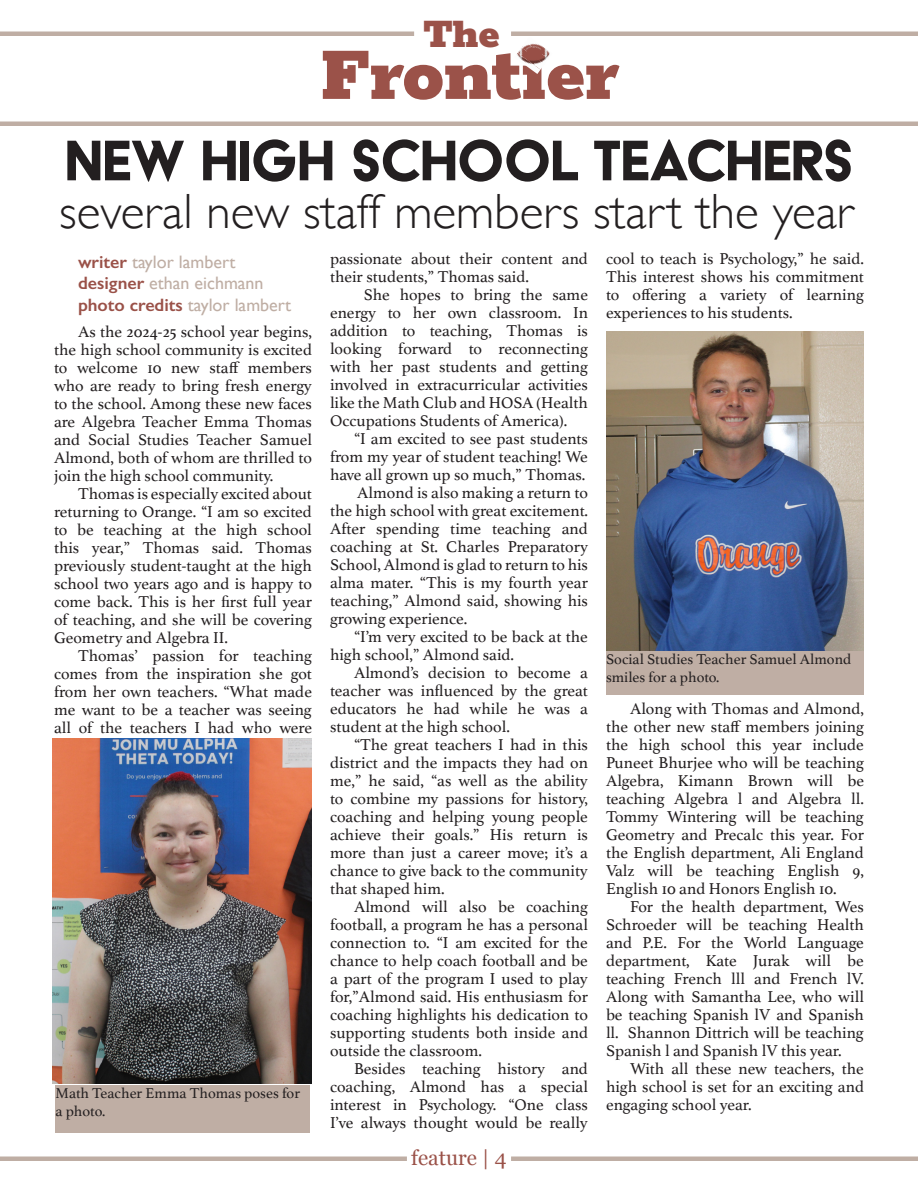
<style>
.page{position:relative;width:918px;height:1188px;background:#fff}
.page>*{position:absolute;margin:0;border:0;box-sizing:border-box;transform-origin:0 0}
.t1{font:900 82.5px "Rokkitt";color:#9b5249}
.t2{font:66px "Acier BAT Display Solid";color:#231f20}
.t3{font:300 49.5px "Gill Sans";color:#231f20}
.t4{font:900 45px "Rokkitt";color:#9b5249}
.t5{font:21px "Georgia";color:#9a5148}
.t6{font:18px/21.6px "Gill Sans";color:#bfaea4}
.t7{font:16.5px/18px "Athelas";color:#231f20;text-align:justify}
.t8{font:15px/18px "Athelas";color:#231f20}
.s1{font-weight:600;color:#9a5148}
</style>
<div class="page">
<hr style="left:0;top:32px;width:414px;height:4px;background:#bfaea4">
<hr style="left:511px;top:32px;width:407px;height:4px;background:#bfaea4">
<hr style="left:0;top:122px;width:918px;height:4px;background:#bfaea4">
<div style="left:0;top:1156px;width:407px;height:5px;background:#bfaea4"></div>
<div style="left:511px;top:1156px;width:407px;height:5px;background:#bfaea4"></div>
<img style="left:522px;top:43px;width:26px;height:18px">
<img style="left:518px;top:48px;width:26px;height:14px">
<img style="left:517px;top:53px;width:24px;height:10px">
<img style="left:517px;top:58px;width:22px;height:6px">
<img style="left:52px;top:738px;width:260px;height:346px">
<img style="left:606px;top:331px;width:258px;height:320px">
<div style="left:56px;top:1085px;width:254px;height:47px;background:#bfaea4"></div>
<div style="left:606px;top:651px;width:258px;height:44px;background:#bfaea4"></div>
<h3 class="t4" style="left:424px;top:1px;width:78px">The</h3>
<h1 class="t1" style="left:320px;top:16px;width:300px">Frontier</h1>
<h2 class="t2" style="left:65px;top:126px;width:789px">NEW HIGH SCHOOL TEACHERS</h2>
<h3 class="t3" style="left:59px;top:173px;width:796px">several new staff members start the year</h3>
<p class="t6" style="left:78px;top:251px;width:215px"><span class="s1">writer</span> taylor lambert <span class="s1">designer</span> ethan eichmann <span class="s1">photo credits</span> taylor lambert</p>
<p class="t7" style="left:54px;top:322px;width:260px;text-indent:24px">As the 2024-25 school year begins, the high school community is excited to welcome 10 new staff members who are ready to bring fresh energy to the school. Among these new faces are Algebra Teacher Emma Thomas and Social Studies Teacher Samuel Almond, both of whom are thrilled to join the high school community.</p>
<p class="t7" style="left:54px;top:484px;width:260px;text-indent:24px">Thomas is especially excited about returning to Orange. “I am so excited to be teaching at the high school this year,” Thomas said. Thomas previously student-taught at the high school two years ago and is happy to come back. This is her first full year of teaching, and she will be covering Geometry and Algebra II.</p>
<p class="t7" style="left:54px;top:646px;width:260px;text-indent:24px">Thomas’ passion for teaching comes from the inspiration she got from her own teachers. “What made me want to be a teacher was seeing all of the teachers I had who were</p>
<p class="t8" style="left:56px;top:1084px;width:246px">Math Teacher Emma Thomas poses for a photo.</p>
<p class="t7" style="left:330px;top:250px;width:260px">passionate about their content and their students,” Thomas said.</p>
<p class="t7" style="left:330px;top:286px;width:260px;text-indent:34px">She hopes to bring the same energy to her own classroom. In addition to teaching, Thomas is looking forward to reconnecting with her past students and getting involved in extracurricular activities like the Math Club and HOSA (Health Occupations Students of America).</p>
<p class="t7" style="left:354px;top:430px;width:236px">“I am excited to see past students</p>
<p class="t7" style="left:330px;top:448px;width:259px">from my year of student teaching! We</p>
<p class="t7" style="left:330px;top:466px;width:257px">have all grown up so much,” Thomas.</p>
<p class="t7" style="left:357px;top:484px;width:232px">Almond is also making a return to</p>
<p class="t7" style="left:330px;top:502px;width:259px">the high school with great excitement.</p>
<p class="t7" style="left:330px;top:520px;width:259px">After spending time teaching and</p>
<p class="t7" style="left:330px;top:538px;width:260px">coaching at St. Charles Preparatory</p>
<p class="t7" style="left:330px;top:556px;width:259px">School, Almond is glad to return to his</p>
<p class="t7" style="left:330px;top:574px;width:259px">alma mater. “This is my fourth year</p>
<p class="t7" style="left:330px;top:592px;width:259px">teaching,” Almond said, showing his</p>
<p class="t7" style="left:330px;top:610px;width:139px">growing experience.</p>
<p class="t7" style="left:354px;top:628px;width:235px">“I’m very excited to be back at the</p>
<p class="t7" style="left:330px;top:646px;width:186px">high school,” Almond said.</p>
<p class="t7" style="left:354px;top:664px;width:235px">Almond’s decision to become a</p>
<p class="t7" style="left:330px;top:682px;width:260px">teacher was influenced by the great</p>
<p class="t7" style="left:330px;top:700px;width:260px">educators he had while he was a</p>
<p class="t7" style="left:330px;top:718px;width:181px">student at the high school.</p>
<p class="t7" style="left:354px;top:736px;width:236px">“The great teachers I had in this</p>
<p class="t7" style="left:330px;top:754px;width:260px">district and the impacts they had on</p>
<p class="t7" style="left:330px;top:772px;width:259px">me,” he said, “as well as the ability</p>
<p class="t7" style="left:330px;top:790px;width:260px">to combine my passions for history,</p>
<p class="t7" style="left:330px;top:808px;width:259px">coaching and helping young people</p>
<p class="t7" style="left:330px;top:826px;width:260px">achieve their goals.” His return is</p>
<p class="t7" style="left:330px;top:844px;width:260px">more than just a career move; it’s a</p>
<p class="t7" style="left:330px;top:862px;width:259px">chance to give back to the community</p>
<p class="t7" style="left:330px;top:880px;width:116px">that shaped him.</p>
<p class="t7" style="left:354px;top:898px;width:236px">Almond will also be coaching</p>
<p class="t7" style="left:330px;top:916px;width:260px">football, a program he has a personal</p>
<p class="t7" style="left:330px;top:934px;width:259px">connection to. “I am excited for the</p>
<p class="t7" style="left:330px;top:952px;width:259px">chance to help coach football and be</p>
<p class="t7" style="left:330px;top:970px;width:259px">a part of the program I used to play</p>
<p class="t7" style="left:330px;top:988px;width:259px">for,”Almond said. His enthusiasm for</p>
<p class="t7" style="left:330px;top:1006px;width:260px">coaching highlights his dedication to</p>
<p class="t7" style="left:330px;top:1024px;width:260px">supporting students both inside and</p>
<p class="t7" style="left:330px;top:1042px;width:153px">outside the classroom.</p>
<p class="t7" style="left:354px;top:1060px;width:236px">Besides teaching history and</p>
<p class="t7" style="left:330px;top:1078px;width:260px">coaching, Almond has a special</p>
<p class="t7" style="left:330px;top:1096px;width:259px">interest in Psychology. “One class</p>
<p class="t7" style="left:330px;top:1114px;width:259px">I’ve always thought would be really</p>
<p class="t5" style="left:411px;top:1142px;width:97px">feature | 4</p>
<p class="t7" style="left:606px;top:250px;width:260px">cool to teach is Psychology,” he said.<br>This interest shows his commitment to offering a variety of learning experiences to his students.</p>
<p class="t8" style="left:606px;top:650px;width:247px">Social Studies Teacher Samuel Almond smiles for a photo.</p>
<p class="t7" style="left:606px;top:700px;width:260px;text-indent:24px">Along with Thomas and Almond, the other new staff members joining the high school this year include Puneet Bhurjee who will be teaching Algebra, Kimann Brown will be teaching Algebra l and Algebra ll.<br>Tommy Wintering will be teaching Geometry and Precalc this year. For the English department, Ali England Valz will be teaching English 9, English 10 and Honors English 10.</p>
<p class="t7" style="left:606px;top:898px;width:260px;text-indent:24px">For the health department, Wes Schroeder will be teaching Health and P.E. For the World Language department, Kate Jurak will be teaching French lll and French lV.<br>Along with Samantha Lee, who will be teaching Spanish lV and Spanish ll. Shannon Dittrich will be teaching Spanish l and Spanish lV this year.</p>
<p class="t7" style="left:606px;top:1060px;width:260px;text-indent:24px">With all these new teachers, the high school is set for an exciting and engaging school year.</p>
</div>
